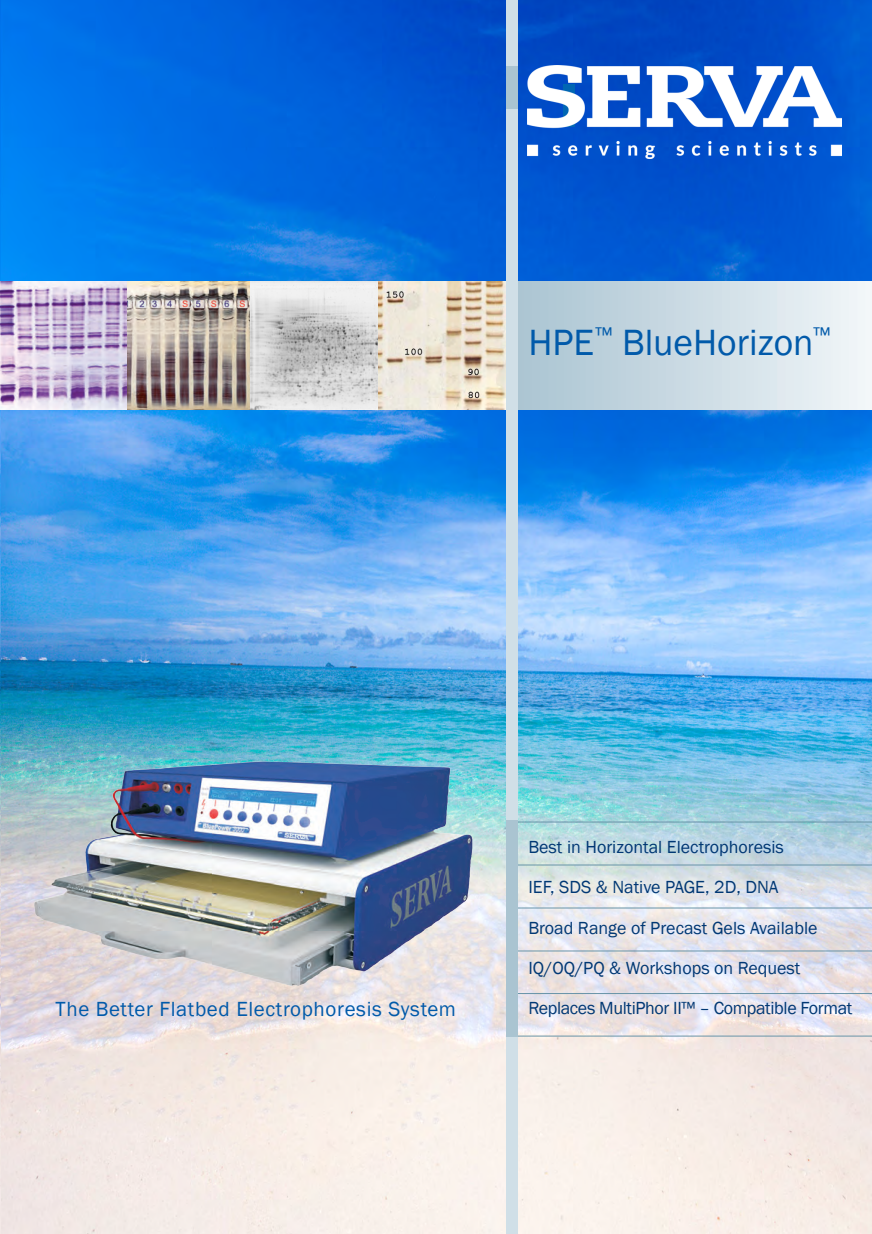
<style>
.page{position:relative;width:872px;height:1234px;background:#fff}
.page>*{position:absolute;margin:0;border:0;box-sizing:border-box;transform-origin:0 0}
.t1{font:37.5px "Franklin Gothic";color:#015aaa}
.t2{font:21px "Franklin Gothic";letter-spacing:.03em;color:#015aaa}
.t3{font:18px "Franklin Gothic";color:#013874}
.t4{font:18px "Franklin Gothic";letter-spacing:-.02em;color:#013874}
</style>
<div class="page">
<img style="left:0;top:0;width:872px;height:1233px">
<img style="left:27px;top:746px;width:451px;height:266px">
<div style="left:511px;top:281px;width:361px;height:128px;background:linear-gradient(to right,#a9c3d1,#f1f6f8)"></div>
<div style="left:506px;top:0;width:11px;height:1233px;background:#d0dfe7"></div>
<hr style="left:513px;top:1035px;width:359px;height:1px;background:#6894a8">
<hr style="left:513px;top:992px;width:359px;height:1px;background:#6894a8">
<hr style="left:513px;top:950px;width:359px;height:1px;background:#6894a8">
<hr style="left:513px;top:907px;width:359px;height:1px;background:#6894a8">
<hr style="left:513px;top:864px;width:359px;height:1px;background:#6894a8">
<hr style="left:513px;top:821px;width:359px;height:1px;background:#6894a8">
<div style="left:506px;top:820px;width:11px;height:216px;background:#aac4d1"></div>
<img style="left:527px;top:66px;width:314px;height:92px">
<div style="left:506px;top:66px;width:11px;height:42px;background:#aac4d1"></div>
<img style="left:0;top:281px;width:506px;height:128px">
<svg style="left:251px;top:281px;width:127px;height:128px"></svg>
<p class="t1" style="left:528px;top:319px;width:303px">HPE<sup>™</sup> BlueHorizon<sup>™</sup></p>
<p class="t2" style="left:56px;top:996px;width:402px">The Better Flatbed Electrophoresis System</p>
<p class="t3" style="left:528px;top:835px;width:257px">Best in Horizontal Electrophoresis</p>
<p class="t3" style="left:528px;top:875px;width:252px">IEF, SDS &amp; Native PAGE, 2D, DNA</p>
<p class="t3" style="left:528px;top:916px;width:291px">Broad Range of Precast Gels Available</p>
<p class="t3" style="left:528px;top:956px;width:273px">IQ/OQ/PQ &amp; Workshops on Request</p>
<p class="t4" style="left:528px;top:997px;width:326px">Replaces MultiPhor II™ – Compatible Format</p>
</div>
